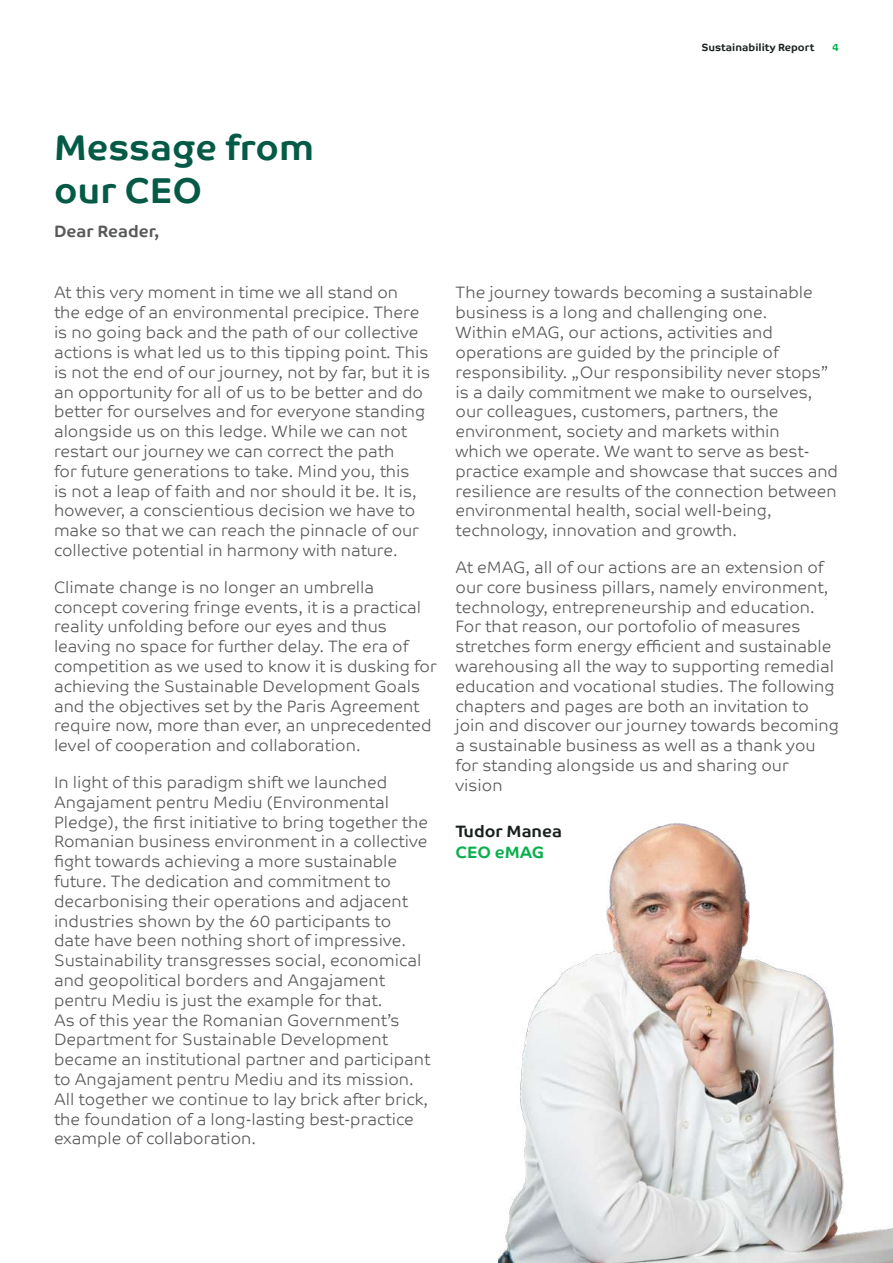
<style>
.page{position:relative;width:893px;height:1263px;background:#fff}
.page>*{position:absolute;margin:0;border:0;box-sizing:border-box;transform-origin:0 0}
.t1{font:700 36px/43.2px "Co Text";color:#055a46}
.t2{font:300 16.5px/19.8px "Co Text";color:#58595b}
.t3{font:700 16.5px "Co Text";color:#58595b}
.t4{font:700 16.5px "Co Text";color:#18211f}
.t5{font:700 16.5px "Co Text";color:#08b04b}
.t6{font:700 10.5px "Co Text";color:#18211f}
.t7{font:700 10.5px "Co Text";color:#08b04b}
</style>
<div class="page">
<img style="left:498px;top:824px;width:395px;height:439px">
<p class="t6" style="left:702px;top:41px;width:114px">Sustainability Report</p>
<p class="t6" style="left:705px;top:42px;width:82px">Sustainability r</p>
<p class="t7" style="left:832px;top:42px;width:8px">4</p>
<h1 class="t1" style="left:54px;top:126px;width:262px">Message from our CEO</h1>
<p class="t3" style="left:54px;top:221px;width:107px">Dear Reader,</p>
<p class="t2" style="left:54px;top:283px;width:378px">At this very moment in time we all stand on<br>the edge of an environmental precipice. There is no going back and the path of our collective actions is what led us to this tipping point. This is not the end of our journey, not by far, but it is an opportunity for all of us to be better and do better for ourselves and for everyone standing alongside us on this ledge. While we can not restart our journey we can correct the path<br>for future generations to take. Mind you, this<br>is not a leap of faith and nor should it be. It is, however, a conscientious decision we have to make so that we can reach the pinnacle of our collective potential in harmony with nature.</p>
<p class="t2" style="left:54px;top:577px;width:384px">Climate change is no longer an umbrella concept covering fringe events, it is a practical reality unfolding before our eyes and thus leaving no space for further delay. The era of competition as we used to know it is dusking for achieving the Sustainable Development Goals and the objectives set by the Paris Agreement require now, more than ever, an unprecedented level of cooperation and collaboration.</p>
<p class="t2" style="left:54px;top:772px;width:378px">In light of this paradigm shift we launched Angajament pentru Mediu (Environmental Pledge), the first initiative to bring together the Romanian business environment in a collective fight towards achieving a more sustainable future. The dedication and commitment to decarbonising their operations and adjacent industries shown by the 60 participants to date have been nothing short of impressive.<br>Sustainability transgresses social, economical and geopolitical borders and Angajament pentru Mediu is just the example for that.<br>As of this year the Romanian Government’s Department for Sustainable Development became an institutional partner and participant to Angajament pentru Mediu and its mission.<br>All together we continue to lay brick after brick, the foundation of a long-lasting best-practice example of collaboration.</p>
<p class="t2" style="left:455px;top:283px;width:384px">The journey towards becoming a sustainable business is a long and challenging one.<br>Within eMAG, our actions, activities and operations are guided by the principle of responsibility. „Our responsibility never stops” is a daily commitment we make to ourselves, our colleagues, customers, partners, the environment, society and markets within<br>which we operate. We want to serve as best&shy;practice example and showcase that succes and resilience are results of the connection between environmental health, social well-being, technology, innovation and growth.</p>
<p class="t2" style="left:455px;top:557px;width:385px">At eMAG, all of our actions are an extension of our core business pillars, namely environment, technology, entrepreneurship and education.<br>For that reason, our portofolio of measures stretches form energy efficient and sustainable warehousing all the way to supporting remedial education and vocational studies. The following chapters and pages are both an invitation to join and discover our journey towards becoming a sustainable business as well as a thank you for standing alongside us and sharing our vision</p>
<p class="t4" style="left:455px;top:822px;width:108px">Tudor Manea</p>
<p class="t5" style="left:455px;top:843px;width:90px">CEO eMAG</p>
</div>
